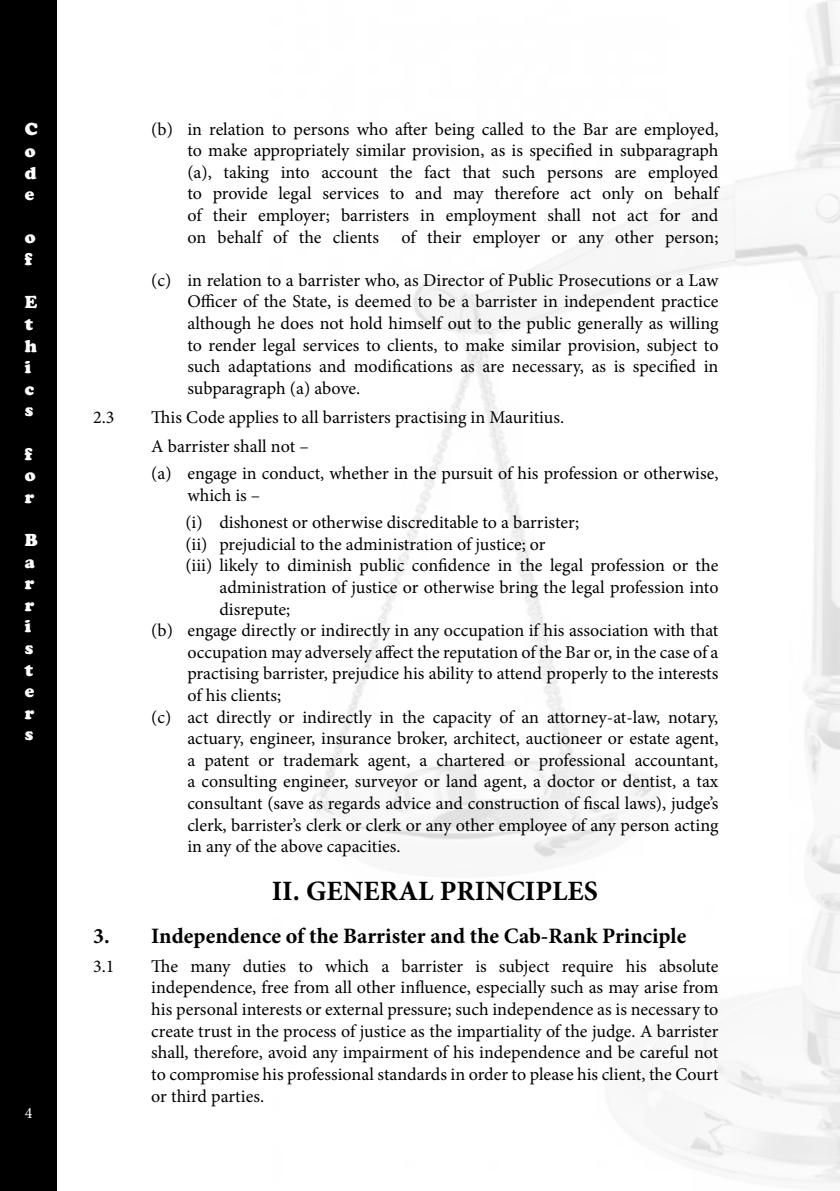
<style>
.page{position:relative;width:840px;height:1191px;background:#fff}
.page>*{position:absolute;margin:0;border:0;box-sizing:border-box;transform-origin:0 0}
.t1{font:700 28px "Minion Pro";color:#000}
.t2{font:700 22px "Minion Pro";color:#000}
.t3{font:18px/21.6px "Minion Pro";color:#000;text-align:justify}
.t4{font:900 18px/21.6px "Cooper";color:#fff}
.t5{font:16px "Minion Pro";color:#fff}
</style>
<div class="page">
<div style="left:0;top:0;width:57px;height:1191px;background:#000"></div>
<img style="left:312px;top:0;width:527px;height:1183px">
<p class="t4" style="left:25px;top:119px;width:14px;text-align:justify">C o d e</p>
<p class="t4" style="left:25px;top:227px;width:12px">o f</p>
<p class="t4" style="left:25px;top:291px;width:14px">E t h i c s</p>
<p class="t4" style="left:25px;top:443px;width:12px">f o r</p>
<p class="t4" style="left:25px;top:529px;width:14px">B a r r i s t e r s</p>
<p class="t5" style="left:25px;top:1101px;width:9px">4</p>
<p class="t3" style="left:187px;top:118px;width:532px;text-indent:-36px">(b) in relation to persons who after being called to the Bar are employed, to make appropriately similar provision, as is specified in subparagraph (a), taking into account the fact that such persons are employed to provide legal services to and may therefore act only on behalf of their employer; barristers in employment shall not act for and on behalf of the clients</p>
<p class="t3" style="left:401px;top:226px;width:318px">of their employer or any other person;</p>
<p class="t3" style="left:187px;top:269px;width:532px;text-indent:-36px">(c) in relation to a barrister who, as Director of Public Prosecutions or a Law Officer of the State, is deemed to be a barrister in independent practice although he does not hold himself out to the public generally as willing to render legal services to clients, to make similar provision, subject to such adaptations and modifications as are necessary, as is specified in subparagraph (a) above.</p>
<p class="t3" style="left:93px;top:406px;width:23px">2.3</p>
<p class="t3" style="left:151px;top:403px;width:414px;line-height:29px">This Code applies to all barristers practising in Mauritius.<br>A barrister shall not –</p>
<p class="t3" style="left:187px;top:463px;width:532px;text-indent:-36px">(a) engage in conduct, whether in the pursuit of his profession or otherwise, which is –</p>
<p class="t3" style="left:185px;top:512px;width:395px">(i) dishonest or otherwise discreditable to a barrister;</p>
<p class="t3" style="left:185px;top:533px;width:361px">(ii) prejudicial to the administration of justice; or</p>
<p class="t3" style="left:185px;top:555px;width:534px">(iii) likely to diminish public confidence in the legal profession or the</p>
<p class="t3" style="left:219px;top:576px;width:500px">administration of justice or otherwise bring the legal profession into</p>
<p class="t3" style="left:219px;top:598px;width:72px">disrepute;</p>
<p class="t3" style="left:151px;top:620px;width:568px">(b) engage directly or indirectly in any occupation if his association with that</p>
<p class="t3" style="left:187px;top:641px;width:532px">occupation may adversely affect the reputation of the Bar or, in the case of a</p>
<p class="t3" style="left:187px;top:663px;width:532px">practising barrister, prejudice his ability to attend properly to the interests</p>
<p class="t3" style="left:187px;top:684px;width:95px">of his clients;</p>
<p class="t3" style="left:151px;top:706px;width:568px">(c) act directly or indirectly in the capacity of an attorney-at-law, notary,</p>
<p class="t3" style="left:187px;top:728px;width:532px">actuary, engineer, insurance broker, architect, auctioneer or estate agent,</p>
<p class="t3" style="left:187px;top:749px;width:532px">a patent or trademark agent, a chartered or professional accountant,</p>
<p class="t3" style="left:187px;top:771px;width:532px">a consulting engineer, surveyor or land agent, a doctor or dentist, a tax</p>
<p class="t3" style="left:187px;top:792px;width:532px">consultant (save as regards advice and construction of fiscal laws), judge’s</p>
<p class="t3" style="left:187px;top:814px;width:532px">clerk, barrister’s clerk or clerk or any other employee of any person acting</p>
<p class="t3" style="left:187px;top:836px;width:215px">in any of the above capacities.</p>
<h1 class="t1" style="left:271px;top:871px;width:328px">II. GENERAL PRINCIPLES</h1>
<p class="t2" style="left:93px;top:920px;width:594px">3. Independence of the Barrister and the Cab-Rank Principle</p>
<p class="t3" style="left:93px;top:955px;width:23px">3.1</p>
<p class="t3" style="left:151px;top:955px;width:568px">The many duties to which a barrister is subject require his absolute independence, free from all other influence, especially such as may arise from his personal interests or external pressure; such independence as is necessary to create trust in the process of justice as the impartiality of the judge. A barrister shall, therefore, avoid any impairment of his independence and be careful not to compromise his professional standards in order to please his client, the Court or third parties.</p>
</div>
